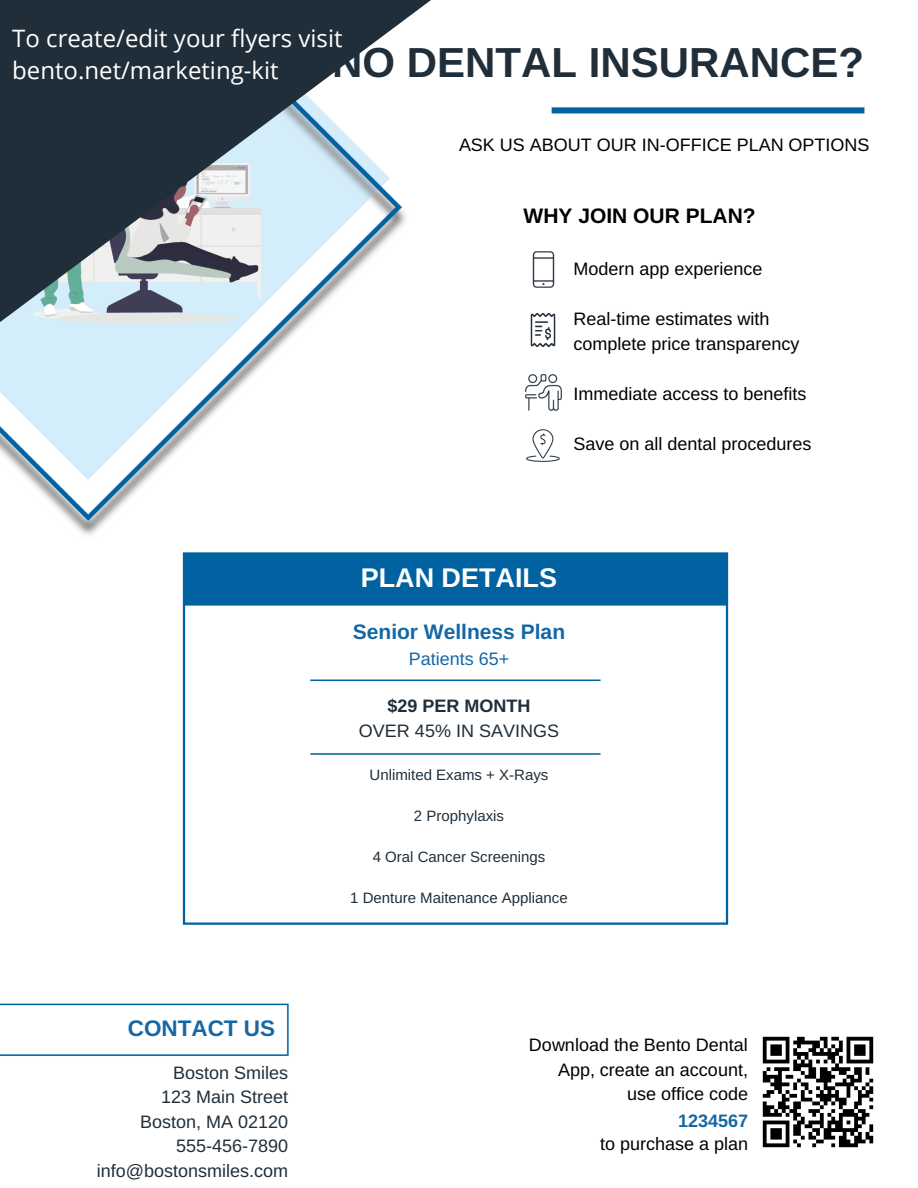
<style>
.page{position:relative;width:918px;height:1188px;background:#fff}
.page>*{position:absolute;margin:0;border:0;box-sizing:border-box;transform-origin:0 0}
.t1{font:700 42px "Arimo";color:#202e3a}
.t2{font:700 27px "Arimo";color:#fff}
.t3{font:24px "Open Sans";color:#fff}
.t4{font:700 22.5px "Arimo";color:#1467a4}
.t5{font:700 21px "Arimo";color:#1467a4}
.t6{font:700 21px "Arimo";color:#000}
.t7{font:18px "Arimo";color:#000}
.t8{font:18px "Arimo";color:#202e3a}
.t9{font:18px "Arimo";color:#1467a4}
.t10{font:700 18px "Arimo";color:#202e3a}
.t11{font:700 18px "Arimo";color:#1467a4}
.t12{font:15px "Arimo";color:#202e3a}
</style>
<div class="page">
<img style="left:0;top:107px;width:865px;height:949px">
<img style="left:525px;top:252px;width:36px;height:36px">
<img style="left:527px;top:313px;width:32px;height:33px">
<img style="left:525px;top:375px;width:36px;height:36px">
<img style="left:527px;top:429px;width:32px;height:33px">
<img style="left:759px;top:1033px;width:115px;height:115px">
<svg style="left:0;top:0;width:431px;height:322px;fill:#202e3c"></svg>
<p class="t3" style="left:12px;top:21px;width:332px">To create/edit your flyers visit</p>
<p class="t3" style="left:12px;top:54px;width:268px">bento.net/marketing-kit</p>
<p class="t1" style="left:332px;top:39px;width:533px">NO DENTAL INSURANCE?</p>
<p class="t7" style="left:459px;top:135px;width:412px">ASK US ABOUT OUR IN-OFFICE PLAN OPTIONS</p>
<p class="t6" style="left:524px;top:204px;width:234px">WHY JOIN OUR PLAN?</p>
<p class="t7" style="left:574px;top:259px;width:190px">Modern app experience</p>
<p class="t7" style="left:574px;top:309px;width:197px">Real-time estimates with</p>
<p class="t7" style="left:574px;top:334px;width:227px">complete price transparency</p>
<p class="t7" style="left:574px;top:384px;width:234px">Immediate access to benefits</p>
<p class="t7" style="left:574px;top:434px;width:239px">Save on all dental procedures</p>
<p class="t2" style="left:361px;top:563px;width:198px">PLAN DETAILS</p>
<p class="t4" style="left:128px;top:1015px;width:149px">CONTACT US</p>
<p class="t8" style="left:173px;top:1062px;width:116px">Boston Smiles</p>
<p class="t8" style="left:161px;top:1087px;width:128px">123 Main Street</p>
<p class="t8" style="left:140px;top:1111px;width:149px">Boston, MA 02120</p>
<p class="t8" style="left:176px;top:1136px;width:113px">555-456-7890</p>
<p class="t8" style="left:97px;top:1160px;width:193px">info@bostonsmiles.com</p>
<p class="t5" style="left:353px;top:620px;width:214px">Senior Wellness Plan</p>
<p class="t9" style="left:409px;top:649px;width:102px">Patients 65+</p>
<p class="t10" style="left:387px;top:696px;width:144px">$29 PER MONTH</p>
<p class="t8" style="left:359px;top:720px;width:201px">OVER 45% IN SAVINGS</p>
<p class="t12" style="left:370px;top:767px;width:180px">Unlimited Exams + X-Rays</p>
<p class="t12" style="left:414px;top:808px;width:92px">2 Prophylaxis</p>
<p class="t12" style="left:373px;top:849px;width:174px">4 Oral Cancer Screenings</p>
<p class="t12" style="left:350px;top:890px;width:219px">1 Denture Maitenance Appliance</p>
<p class="t7" style="left:529px;top:1035px;width:220px">Download the Bento Dental</p>
<p class="t7" style="left:558px;top:1059px;width:191px">App, create an account,</p>
<p class="t7" style="left:627px;top:1084px;width:122px">use office code</p>
<p class="t7" style="left:600px;top:1134px;width:150px">to purchase a plan</p>
<p class="t11" style="left:678px;top:1110px;width:72px">1234567</p>
</div>
